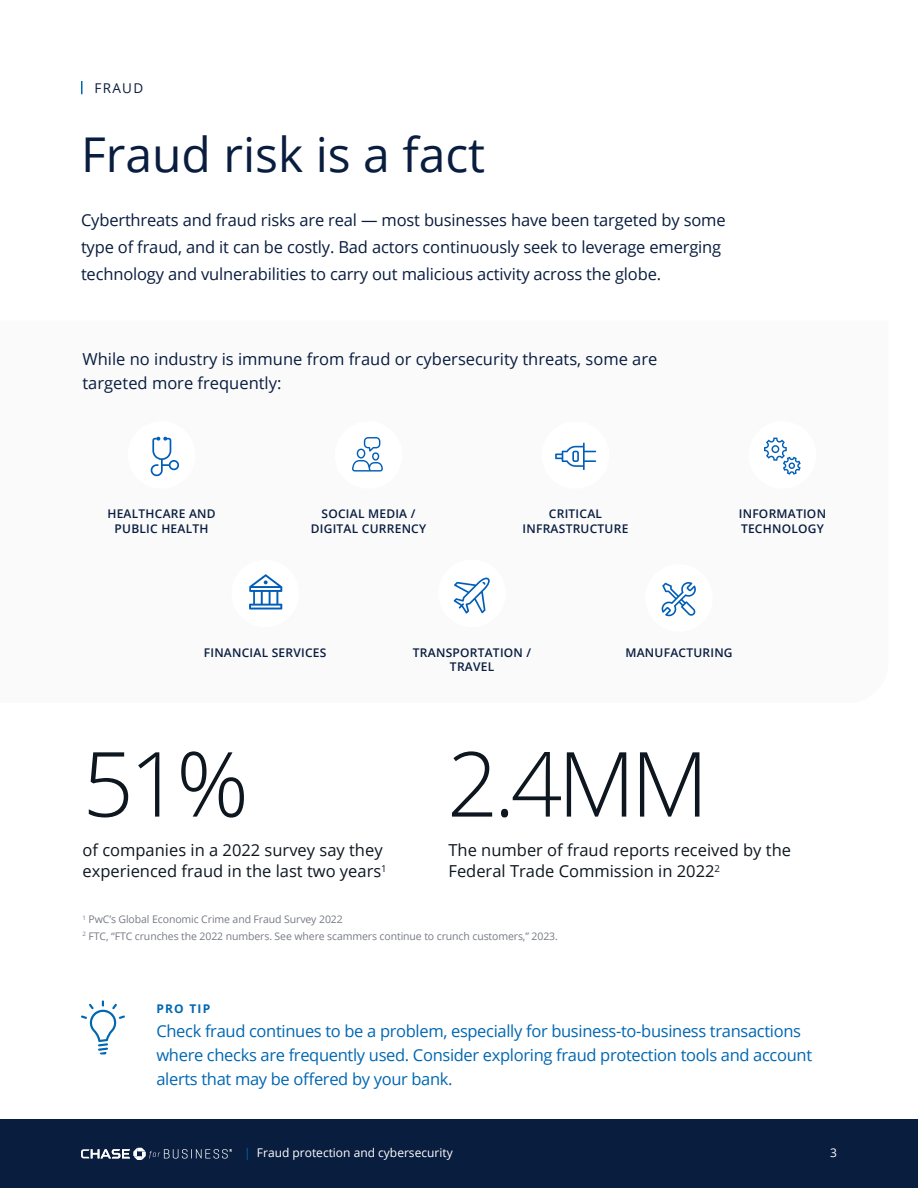
<style>
.page{position:relative;width:918px;height:1188px;background:#fff}
.page>*{position:absolute;margin:0;border:0;box-sizing:border-box;transform-origin:0 0}
.t1{font:300 90px "Open Sans";color:#0e171f}
.t2{font:48px "Open Sans";color:#091d3f}
.t3{font:16.5px/27px "Open Sans";letter-spacing:-.01em;color:#091d3f}
.t4{font:16.5px/24px "Open Sans";letter-spacing:-.02em;color:#0067b1}
.t5{font:16.5px/21px "Open Sans";color:#0e171f}
.t6{font:13.5px "Open Sans";letter-spacing:.1em;color:#091d3f}
.t7{font:600 12px/14.4px "Open Sans";letter-spacing:.02em;color:#091d3f;text-align:center}
.t8{font:12px "Open Sans";color:#fff}
.t9{font:700 12px "Open Sans";letter-spacing:.1em;color:#0067b1}
.t10{font:10.5px "Open Sans";letter-spacing:-.01em;color:#777b83}
.s1{color:#0067b1}
</style>
<div class="page">
<div style="left:0;top:1119px;width:918px;height:69px;background:#091d3f"></div>
<svg style="left:81px;top:1148px;width:151px;height:12px"></svg>
<svg style="left:81px;top:81px;width:1px;height:13px"></svg>
<svg style="left:81px;top:1000px;width:44px;height:54px"></svg>
<svg style="left:151px;top:437px;width:28px;height:39px"></svg>
<svg style="left:661px;top:582px;width:35px;height:34px"></svg>
<svg style="left:555px;top:443px;width:41px;height:27px"></svg>
<svg style="left:352px;top:437px;width:31px;height:35px"></svg>
<svg style="left:454px;top:577px;width:36px;height:37px"></svg>
<svg style="left:764px;top:438px;width:37px;height:37px"></svg>
<svg style="left:249px;top:574px;width:33px;height:36px"></svg>
<p class="t6" style="left:94px;top:79px;width:50px">FRAUD</p>
<p class="t2" style="left:81px;top:121px;width:406px">Fraud risk is a fact</p>
<p class="t3" style="left:81px;top:206px;width:646px">Cyberthreats and fraud risks are real — most businesses have been targeted by some type of fraud, and it can be costly. Bad actors continuously seek to leverage emerging technology and vulnerabilities to carry out malicious activity across the globe.</p>
<p class="t3" style="left:82px;top:347px;width:576px;line-height:24px">While no industry is immune from fraud or cybersecurity threats, some are targeted more frequently:</p>
<p class="t7" style="left:311px;top:506px;width:117px">SOCIAL MEDIA /<br>DIGITAL CURRENCY</p>
<p class="t7" style="left:107px;top:506px;width:110px">HEALTHCARE AND<br>PUBLIC HEALTH</p>
<p class="t7" style="left:523px;top:506px;width:107px">CRITICAL<br>INFRASTRUCTURE</p>
<p class="t7" style="left:739px;top:506px;width:89px;text-align:left">INFORMATION<br>TECHNOLOGY</p>
<p class="t7" style="left:204px;top:645px;width:124px">FINANCIAL SERVICES</p>
<p class="t1" style="left:82px;top:722px;width:168px">51%</p>
<p class="t7" style="left:413px;top:645px;width:120px">TRANSPORTATION /</p>
<p class="t7" style="left:625px;top:645px;width:109px">MANUFACTURING</p>
<p class="t7" style="left:450px;top:659px;width:46px">TRAVEL</p>
<p class="t1" style="left:447px;top:722px;width:263px">2.4MM</p>
<p class="t5" style="left:82px;top:839px;width:306px">of companies in a 2022 survey say they experienced fraud in the last two years<sup>1</sup></p>
<p class="t10" style="left:82px;top:912px;width:262px"><sup>1</sup> PwC’s Global Economic Crime and Fraud Survey 2022</p>
<p class="t10" style="left:82px;top:929px;width:477px"><sup>2</sup> FTC, “FTC crunches the 2022 numbers. See where scammers continue to crunch customers,” 2023.</p>
<p class="t5" style="left:448px;top:839px;width:344px">The number of fraud reports received by the<br>Federal Trade Commission in 2022<sup>2</sup></p>
<p class="t9" style="left:156px;top:1000px;width:55px">PRO TIP</p>
<p class="t4" style="left:156px;top:1019px;width:657px">Check fraud continues to be a problem, especially for business-to-business transactions where checks are frequently used. Consider exploring fraud protection tools and account alerts that may be offered by your bank.</p>
<p class="t8" style="left:244px;top:1144px;width:210px"><span class="s1">|</span> Fraud protection and cybersecurity</p>
<p class="t8" style="left:830px;top:1144px;width:8px">3</p>
</div>
